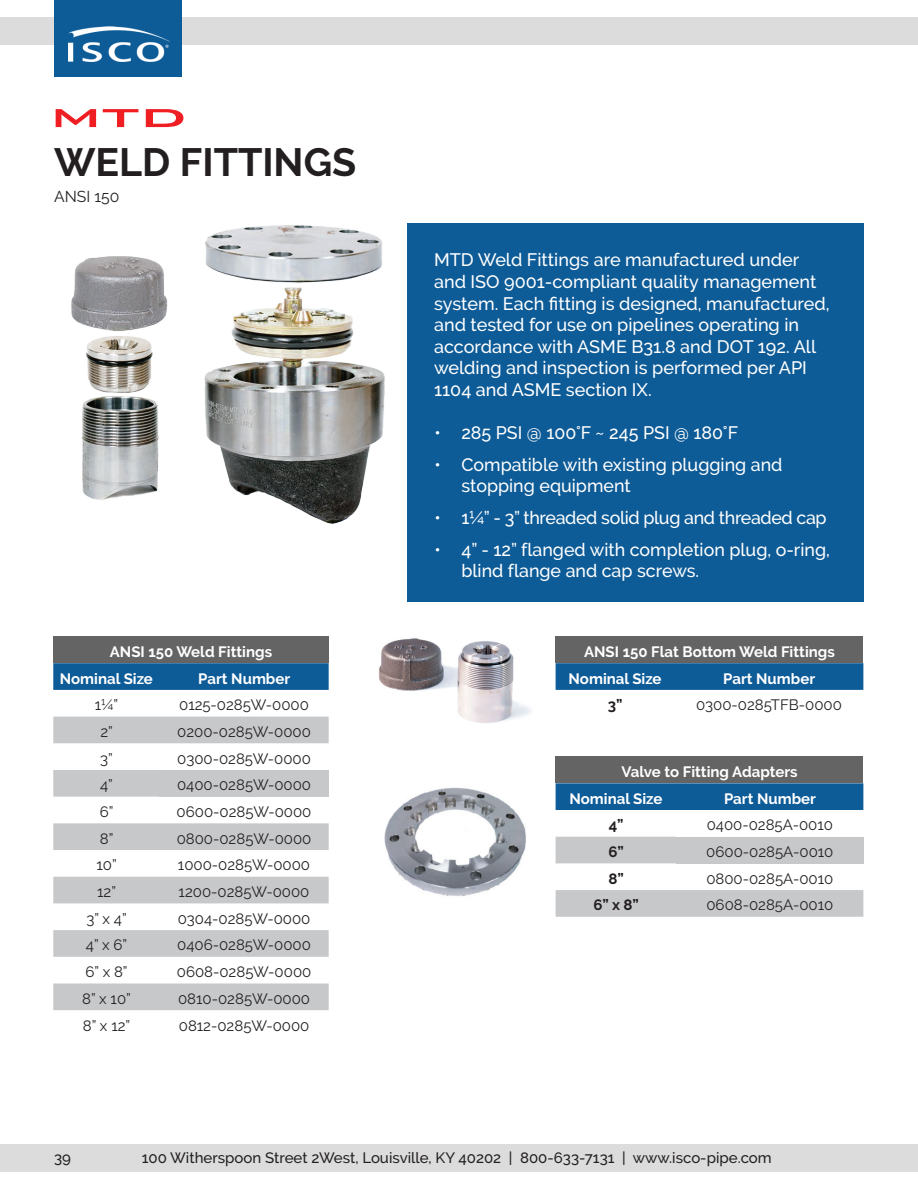
<style>
.page{position:relative;width:918px;height:1188px;background:#fff}
.page>*{position:absolute;margin:0;border:0;box-sizing:border-box;transform-origin:0 0}
.t1{font:700 39.3px "Raleway";color:#231f20}
.t2{font:500 18px/21.6px "Raleway";color:#fff}
.t3{font:500 18px "Raleway";letter-spacing:-.02em;color:#fff}
.t4{font:15.75px "Raleway";color:#231f20}
.t5{font:15px "Raleway";color:#231f20}
.t6{font:700 15px/26.7px "Raleway";color:#fff}
.t7{font:500 15px "Raleway";color:#231f20}
.t8{font:700 15px "Raleway";color:#231f20}
</style>
<div class="page">
<div style="left:0;top:1144px;width:918px;height:27px;background:#dcdcdc"></div>
<div style="left:0;top:18px;width:918px;height:27px;background:#dcdcdc"></div>
<div style="left:54px;top:0;width:128px;height:77px;background:#0d5b97"></div>
<img style="left:69px;top:27px;width:100px;height:35px">
<img style="left:378px;top:638px;width:153px;height:85px">
<div style="left:407px;top:223px;width:456px;height:379px;background:#0d5b97"></div>
<svg style="left:56px;top:109px;width:40px;height:18px"></svg>
<svg style="left:103px;top:109px;width:35px;height:18px"></svg>
<svg style="left:146px;top:109px;width:37px;height:18px"></svg>
<div style="left:53px;top:637px;width:276px;height:26px;background:#646464"></div>
<svg style="left:53px;top:663px;width:276px;height:27px;background:#105d98"></svg>
<div style="left:53px;top:717px;width:276px;height:26px;background:#c7c8ca"></div>
<svg style="left:53px;top:770px;width:276px;height:240px;fill:#c7c8ca"></svg>
<div style="left:159px;top:770px;width:170px;height:27px;background:#c7c8ca"></div>
<div style="left:556px;top:757px;width:307px;height:26px;background:#646464"></div>
<div style="left:556px;top:783px;width:307px;height:27px;background:#0d5b97"></div>
<svg style="left:556px;top:837px;width:307px;height:80px"></svg>
<div style="left:676px;top:837px;width:187px;height:26px;background:#c7c8ca"></div>
<img style="left:71px;top:225px;width:314px;height:299px">
<div style="left:556px;top:637px;width:307px;height:26px;background:#646464"></div>
<svg style="left:556px;top:663px;width:307px;height:27px;background:#0f5c98"></svg>
<img style="left:384px;top:787px;width:142px;height:109px">
<h1 class="t1" style="left:54px;top:140px;width:304px">WELD FITTINGS</h1>
<p class="t4" style="left:54px;top:187px;width:67px">ANSI 150</p>
<p class="t6" style="left:60px;top:638px;width:214px;text-indent:50px">ANSI 150 Weld Fittings<br>Nominal Size</p>
<p class="t6" style="left:198px;top:665px;width:94px">Part Number</p>
<p class="t5" style="left:95px;top:696px;width:25px">1¼”</p>
<p class="t5" style="left:179px;top:696px;width:131px">0125-0285W-0000</p>
<p class="t5" style="left:100px;top:723px;width:14px">2”</p>
<p class="t5" style="left:177px;top:723px;width:135px">0200-0285W-0000</p>
<p class="t5" style="left:100px;top:750px;width:14px">3”</p>
<p class="t5" style="left:177px;top:750px;width:135px">0300-0285W-0000</p>
<p class="t5" style="left:100px;top:776px;width:14px">4”</p>
<p class="t5" style="left:177px;top:776px;width:135px">0400-0285W-0000</p>
<p class="t5" style="left:100px;top:803px;width:15px">6”</p>
<p class="t5" style="left:177px;top:803px;width:136px">0600-0285W-0000</p>
<p class="t5" style="left:100px;top:830px;width:15px">8”</p>
<p class="t5" style="left:177px;top:830px;width:136px">0800-0285W-0000</p>
<p class="t5" style="left:96px;top:856px;width:22px">10”</p>
<p class="t5" style="left:178px;top:856px;width:134px">1000-0285W-0000</p>
<p class="t5" style="left:97px;top:883px;width:20px">12”</p>
<p class="t5" style="left:179px;top:883px;width:132px">1200-0285W-0000</p>
<p class="t5" style="left:86px;top:910px;width:42px">3” x 4”</p>
<p class="t5" style="left:178px;top:910px;width:134px">0304-0285W-0000</p>
<p class="t5" style="left:86px;top:936px;width:43px">4” x 6”</p>
<p class="t5" style="left:177px;top:936px;width:135px">0406-0285W-0000</p>
<p class="t5" style="left:86px;top:963px;width:44px">6” x 8”</p>
<p class="t5" style="left:177px;top:963px;width:136px">0608-0285W-0000</p>
<p class="t5" style="left:82px;top:990px;width:50px">8” x 10”</p>
<p class="t5" style="left:178px;top:990px;width:133px">0810-0285W-0000</p>
<p class="t5" style="left:83px;top:1017px;width:49px">8” x 12”</p>
<p class="t5" style="left:179px;top:1017px;width:132px">0812-0285W-0000</p>
<p class="t2" style="left:434px;top:249px;width:397px">MTD Weld Fittings are manufactured under and ISO 9001-compliant quality management system. Each fitting is designed, manufactured, and tested for use on pipelines operating in accordance with ASME B31.8 and DOT 192. All welding and inspection is performed per API 1104 and ASME section IX.</p>
<p class="t2" style="left:434px;top:422px;width:305px">• 285 PSI @ 100°F ~ 245 PSI @ 180°F</p>
<p class="t2" style="left:461px;top:454px;width:323px;line-height:21px;text-indent:-27px">• Compatible with existing plugging and stopping equipment</p>
<p class="t3" style="left:434px;top:507px;width:394px">• 1¼” - 3” threaded solid plug and threaded cap</p>
<p class="t2" style="left:461px;top:539px;width:370px;line-height:21px;text-indent:-27px">• 4” - 12” flanged with completion plug, o-ring, blind flange and cap screws.</p>
<p class="t6" style="left:569px;top:638px;width:268px;text-indent:16px">ANSI 150 Flat Bottom Weld Fittings<br>Nominal Size</p>
<p class="t6" style="left:723px;top:665px;width:94px">Part Number</p>
<p class="t8" style="left:608px;top:696px;width:16px">3”</p>
<p class="t5" style="left:696px;top:696px;width:147px">0300-0285TFB-0000</p>
<p class="t6" style="left:570px;top:758px;width:230px;text-indent:52px">Valve to Fitting Adapters<br>Nominal Size</p>
<p class="t6" style="left:724px;top:785px;width:94px">Part Number</p>
<p class="t8" style="left:609px;top:817px;width:16px">4”</p>
<p class="t5" style="left:707px;top:816px;width:128px">0400-0285A-0010</p>
<p class="t8" style="left:608px;top:843px;width:17px">6”</p>
<p class="t5" style="left:706px;top:843px;width:129px">0600-0285A-0010</p>
<p class="t8" style="left:608px;top:870px;width:17px">8”</p>
<p class="t5" style="left:706px;top:870px;width:129px">0800-0285A-0010</p>
<p class="t8" style="left:593px;top:897px;width:47px">6” x 8”</p>
<p class="t5" style="left:706px;top:896px;width:128px">0608-0285A-0010</p>
<p class="t7" style="left:54px;top:1149px;width:18px">39</p>
<p class="t7" style="left:142px;top:1149px;width:631px">100 Witherspoon Street 2West, Louisville, KY 40202 | 800-633-7131 | www.isco-pipe.com</p>
</div>
